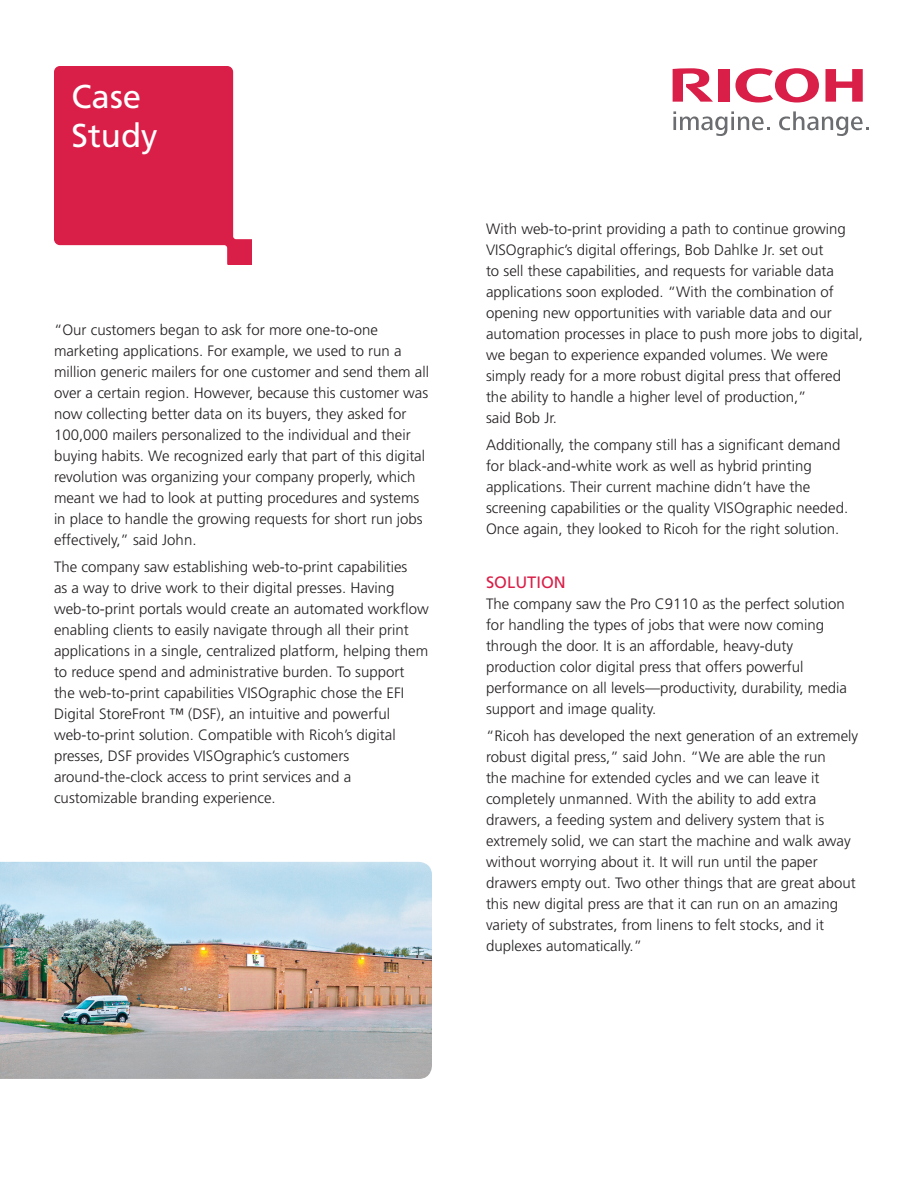
<style>
.page{position:relative;width:918px;height:1188px;background:#fff}
.page>*{position:absolute;margin:0;border:0;box-sizing:border-box;transform-origin:0 0}
.t1{font:33px/39.6px "Frutiger LT Std";color:#fff}
.t2{font:16.5px "Frutiger LT Std";color:#d91e47}
.t3{font:300 15px/21px "Frutiger LT Std";color:#231f20}
</style>
<div class="page">
<svg style="left:54px;top:66px;width:198px;height:198px"></svg>
<svg style="left:735px;top:68px;width:84px;height:35px"></svg>
<svg style="left:826px;top:69px;width:37px;height:33px"></svg>
<div style="left:718px;top:69px;width:11px;height:33px;background:#d91e47"></div>
<svg style="left:673px;top:68px;width:40px;height:34px"></svg>
<svg style="left:673px;top:111px;width:97px;height:25px"></svg>
<svg style="left:779px;top:111px;width:90px;height:25px"></svg>
<img style="left:0;top:862px;width:432px;height:217px">
<p class="t1" style="left:72px;top:77px;width:88px">Case<br>Study</p>
<p class="t3" style="left:54px;top:320px;width:377px">“Our customers began to ask for more one-to-one marketing applications. For example, we used to run a million generic mailers for one customer and send them all over a certain region. However, because this customer was now collecting better data on its buyers, they asked for 100,000 mailers personalized to the individual and their buying habits. We recognized early that part of this digital revolution was organizing your company properly, which meant we had to look at putting procedures and systems in place to handle the growing requests for short run jobs effectively,” said John.</p>
<p class="t3" style="left:54px;top:557px;width:376px">The company saw establishing web-to-print capabilities<br>as a way to drive work to their digital presses. Having web-to-print portals would create an automated workflow enabling clients to easily navigate through all their print applications in a single, centralized platform, helping them to reduce spend and administrative burden. To support the web-to-print capabilities VISOgraphic chose the EFI Digital StoreFront ™ (DSF), an intuitive and powerful web-to-print solution. Compatible with Ricoh’s digital presses, DSF provides VISOgraphic’s customers around-the-clock access to print services and a customizable branding experience.</p>
<p class="t3" style="left:486px;top:218px;width:379px">With web-to-print providing a path to continue growing VISOgraphic’s digital offerings, Bob Dahlke Jr. set out<br>to sell these capabilities, and requests for variable data applications soon exploded. “With the combination of opening new opportunities with variable data and our automation processes in place to push more jobs to digital, we began to experience expanded volumes. We were simply ready for a more robust digital press that offered the ability to handle a higher level of production,”<br>said Bob Jr.</p>
<p class="t3" style="left:486px;top:434px;width:364px">Additionally, the company still has a significant demand for black-and-white work as well as hybrid printing applications. Their current machine didn’t have the screening capabilities or the quality VISOgraphic needed.<br>Once again, they looked to Ricoh for the right solution.</p>
<p class="t2" style="left:486px;top:572px;width:81px">SOLUTION</p>
<p class="t3" style="left:486px;top:593px;width:363px">The company saw the Pro C9110 as the perfect solution for handling the types of jobs that were now coming through the door. It is an affordable, heavy-duty production color digital press that offers powerful performance on all levels—productivity, durability, media support and image quality.</p>
<p class="t3" style="left:486px;top:726px;width:374px">“Ricoh has developed the next generation of an extremely robust digital press,” said John. “We are able the run<br>the machine for extended cycles and we can leave it completely unmanned. With the ability to add extra drawers, a feeding system and delivery system that is extremely solid, we can start the machine and walk away without worrying about it. It will run until the paper drawers empty out. Two other things that are great about this new digital press are that it can run on an amazing variety of substrates, from linens to felt stocks, and it duplexes automatically.”</p>
</div>
